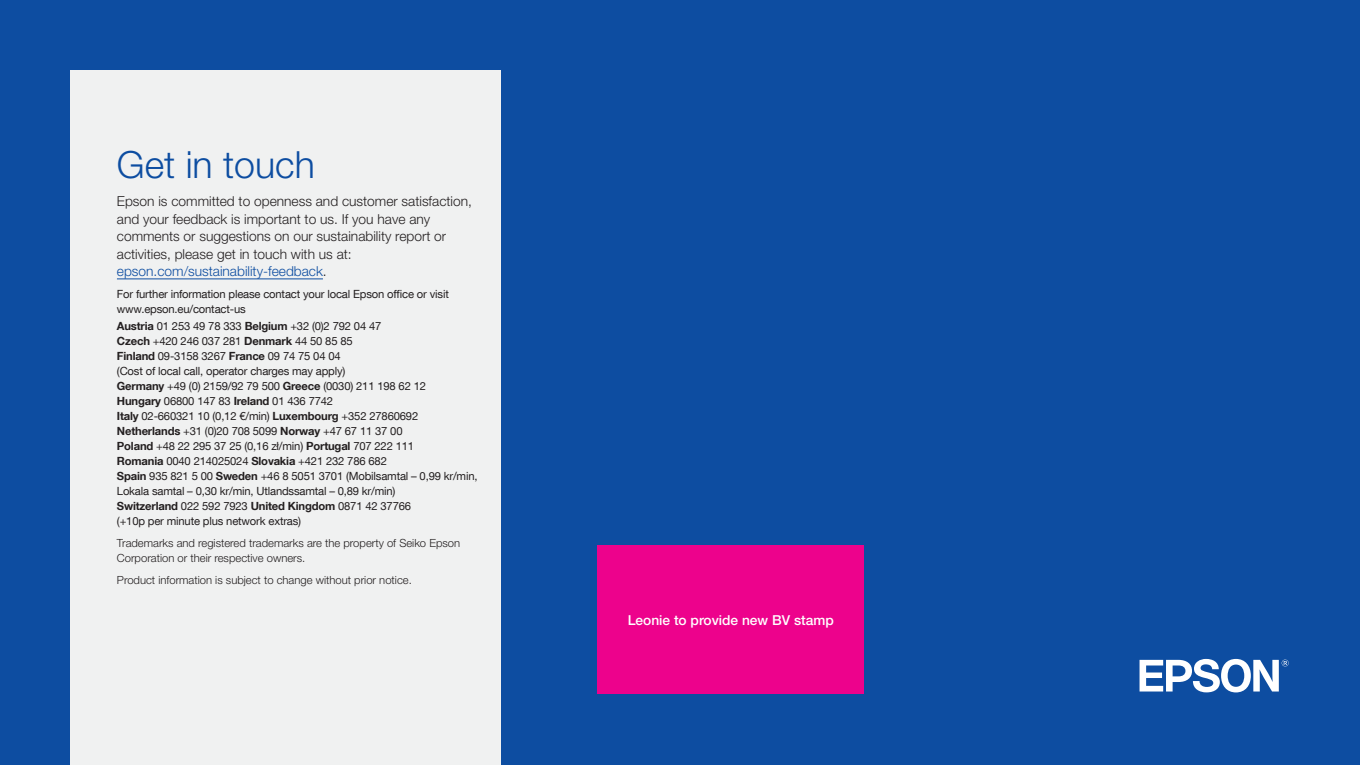
<style>
.page{position:relative;width:1360px;height:765px;background:#0d4da1}
.page>*{position:absolute;margin:0;border:0;box-sizing:border-box;transform-origin:0 0}
.t1{font:300 37.5px "Helvetica Neue LT Std";color:#0d4da1}
.large-body{font:300 13.75px/17.5px "Helvetica Neue LT Std";color:#231f20}
.intro_large-body{font:500 13.75px "Helvetica Neue LT Std";color:#fff}
.t2{font:11.25px/15px "Helvetica Neue LT Com";letter-spacing:-.015em;color:#231f20}
.body{font:300 11.25px/15px "Helvetica Neue LT Std";color:#231f20}
.s1{color:#0d4da1}
.s2{font-weight:700}
</style>
<div class="page">
<div style="left:71px;top:71px;width:430px;height:694px;background:#f0f1f1"></div>
<svg style="left:1139px;top:659px;width:150px;height:33px"></svg>
<div style="left:598px;top:545px;width:266px;height:149px;background:#ed028c"></div>
<hr style="left:117px;top:279px;width:206px;height:1px;background:#0d4da1">
<h1 class="t1" style="left:117px;top:142px;width:199px">Get in touch</h1>
<p class="large-body" style="left:117px;top:192px;width:356px">Epson is committed to openness and customer satisfaction, and your feedback is important to us. If you have any comments or suggestions on our sustainability report or activities, please get in touch with us at: <span class="s1">epson.com/sustainability-feedback</span>.</p>
<p class="t2" style="left:117px;top:287px;width:333px">For further information please contact your local Epson office or visit www.epson.eu/contact-us</p>
<p class="t2" style="left:117px;top:318px;width:362px"><span class="s2">Austria</span> 01 253 49 78 333 <span class="s2">Belgium</span> +32 (0)2 792 04 47<br><span class="s2">Czech</span> +420 246 037 281 <span class="s2">Denmark</span> 44 50 85 85<br><span class="s2">Finland</span> 09-3158 3267 <span class="s2">France</span> 09 74 75 04 04<br>(Cost of local call, operator charges may apply)<br><span class="s2">Germany</span> +49 (0) 2159/92 79 500 <span class="s2">Greece</span> (0030) 211 198 62 12<br><span class="s2">Hungary</span> 06800 147 83 <span class="s2">Ireland</span> 01 436 7742<br><span class="s2">Italy</span> 02‑660321 10 (0,12 €/min) <span class="s2">Luxembourg</span> +352 27860692<br><span class="s2">Netherlands</span> +31 (0)20 708 5099 <span class="s2">Norway</span> +47 67 11 37 00<br><span class="s2">Poland</span> +48 22 295 37 25 (0,16 zł/min) <span class="s2">Portugal</span> 707 222 111<br><span class="s2">Romania</span> 0040 214025024 <span class="s2">Slovakia</span> +421 232 786 682<br><span class="s2">Spain</span> 935 821 5 00 <span class="s2">Sweden</span> +46 8 5051 3701 (Mobilsamtal – 0,99 kr/min, Lokala samtal – 0,30 kr/min, Utlandssamtal – 0,89 kr/min)<br><span class="s2">Switzerland</span> 022 592 7923 <span class="s2">United Kingdom</span> 0871 42 37766<br>(+10p per minute plus network extras)</p>
<p class="body" style="left:117px;top:536px;width:345px">Trademarks and registered trademarks are the property of Seiko Epson<br>Corporation or their respective owners.</p>
<p class="body" style="left:117px;top:573px;width:296px">Product information is subject to change without prior notice.</p>
<p class="intro_large-body" style="left:628px;top:611px;width:208px">Leonie to provide new BV stamp</p>
</div>
